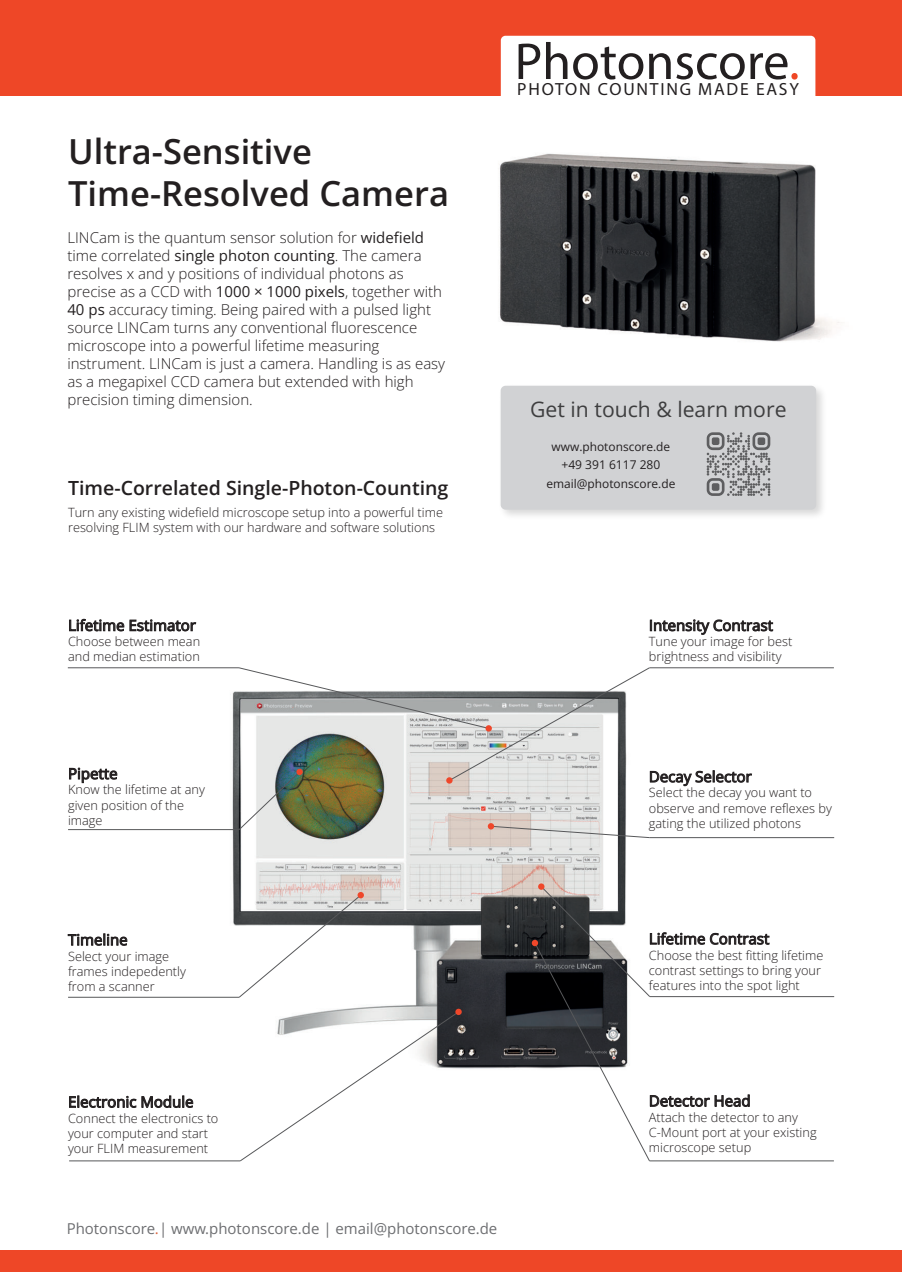
<style>
.page{position:relative;width:902px;height:1272px;background:#fff}
.page>*{position:absolute;margin:0;border:0;box-sizing:border-box;transform-origin:0 0}
.t1{font:52.2px "Myriad Pro";color:#231f20}
.t2{font:600 34.5px/41.4px "Open Sans";color:#231f20}
.t3{font:21.15px "Open Sans";color:#3e3e3f}
.t4{font:600 19.5px "Open Sans";color:#231f20}
.t5{font:17.55px "Myriad Pro";letter-spacing:.1em;color:#231f20}
.t6{font:300 15px/18px "Open Sans";color:#231f20}
.t7{font:15px "Open Sans";color:#231f20}
.t8{font:15px "Open Sans";color:#6d6e71}
.t9{font:300 12.75px/15.3px "Open Sans";color:#231f20}
.t10{font:12px "Open Sans";color:#231f20}
.t11{font:11.85px "Open Sans";color:#231f20}
.s1{font-weight:400}
.s2{color:#ef4725}
.s3{font-family:"Myriad Pro";color:#db633d}
</style>
<div class="page">
<img style="left:500px;top:153px;width:340px;height:189px">
<img style="left:172px;top:619px;width:514px;height:450px">
<div style="left:501px;top:386px;width:314px;height:123px;background:#d1d2d4;border-radius:4px"></div>
<div style="left:500px;top:386px;width:316px;height:123px;border:2px solid #d1d2d4;border-radius:4px"></div>
<svg style="left:706px;top:432px;width:64px;height:64px"></svg>
<svg style="left:69px;top:619px;width:55px;height:12px"></svg>
<svg style="left:130px;top:619px;width:66px;height:12px"></svg>
<svg style="left:69px;top:767px;width:48px;height:16px"></svg>
<svg style="left:68px;top:933px;width:59px;height:12px"></svg>
<svg style="left:69px;top:1095px;width:124px;height:12px"></svg>
<svg style="left:650px;top:619px;width:123px;height:15px"></svg>
<hr style="left:68px;top:667px;width:171px;height:1px;background:#57585a">
<hr style="left:68px;top:829px;width:171px;height:1px;background:#57585a">
<hr style="left:68px;top:997px;width:171px;height:1px;background:#57585a">
<svg style="left:239px;top:894px;width:122px;height:103px"></svg>
<div style="left:357px;top:892px;width:7px;height:6px;background:#ef472a;border-radius:50%"></div>
<hr style="left:69px;top:1160px;width:171px;height:1px;background:#57585a">
<svg style="left:240px;top:1011px;width:219px;height:150px"></svg>
<div style="left:455px;top:1008px;width:6px;height:7px;background:#ef472a;border-radius:50%"></div>
<hr style="left:649px;top:667px;width:184px;height:1px;background:#57585a">
<hr style="left:649px;top:837px;width:185px;height:1px;background:#57585a">
<svg style="left:238px;top:667px;width:513px;height:171px"></svg>
<div style="left:487px;top:823px;width:7px;height:6px;background:#ef472a;border-radius:50%"></div>
<hr style="left:649px;top:996px;width:185px;height:1px;background:#57585a">
<hr style="left:649px;top:1160px;width:184px;height:1px;background:#57585a">
<svg style="left:534px;top:883px;width:235px;height:278px"></svg>
<svg style="left:531px;top:939px;width:7px;height:7px"></svg>
<div style="left:0;top:1250px;width:901px;height:21px;background:#ee4727"></div>
<div style="left:0;top:0;width:901px;height:96px;background:#ee4727"></div>
<div style="left:500px;top:36px;width:315px;height:76px;background:#fff;border-radius:5px"></div>
<h2 class="t2" style="left:68px;top:135px;width:382px">Ultra-Sensitive<br>Time-Resolved Camera</h2>
<p class="t6" style="left:67px;top:230px;width:379px">LINCam is the quantum sensor solution for <span class="s1">widefield </span>time correlated <span class="s1">single photon counting</span>. The camera resolves x and y positions of individual photons as precise as a CCD with <span class="s1">1000 × 1000 pixels</span>, together with <span class="s1">40 ps</span> accuracy timing. Being paired with a pulsed light source LINCam turns any conventional fluorescence microscope into a powerful lifetime measuring instrument. LINCam is just a camera. Handling is as easy as a megapixel CCD camera but extended with high precision timing dimension.</p>
<h3 class="t4" style="left:68px;top:480px;width:382px">Time-Correlated Single-Photon-Counting</h3>
<p class="t9" style="left:68px;top:504px;width:376px">Turn any existing widefield microscope setup into a powerful time resolving FLIM system with our hardware and software solutions</p>
<p class="t7" style="left:68px;top:615px;width:129px">Lifetime Estimator</p>
<p class="t9" style="left:68px;top:635px;width:134px">Choose between mean and median estimation</p>
<h1 class="t1" style="left:514px;top:30px;width:286px">Photonscore<span class="s2">.</span></h1>
<h3 class="t5" style="left:517px;top:79px;width:283px">PHOTON COUNTING MADE EASY</h3>
<h3 class="t3" style="left:530px;top:395px;width:258px">Get in touch &amp; learn more</h3>
<p class="t11" style="left:551px;top:438px;width:120px">www.photonscore.de</p>
<p class="t11" style="left:546px;top:476px;width:130px">email@photonscore.de</p>
<p class="t10" style="left:561px;top:457px;width:100px">+49 391 6117 280</p>
<p class="t7" style="left:648px;top:615px;width:126px">Intensity Contrast</p>
<p class="t9" style="left:648px;top:635px;width:145px">Tune your image for best brightness and visibility</p>
<p class="t7" style="left:68px;top:763px;width:51px">Pipette</p>
<p class="t9" style="left:68px;top:783px;width:138px">Know the lifetime at any given position of the image</p>
<p class="t7" style="left:68px;top:929px;width:61px">Timeline</p>
<p class="t9" style="left:68px;top:949px;width:119px">Select your image frames indepedently from a scanner</p>
<p class="t7" style="left:68px;top:1091px;width:127px">Electronic Module</p>
<p class="t9" style="left:68px;top:1111px;width:152px">Connect the electronics to your computer and start your FLIM measurement</p>
<p class="t8" style="left:67px;top:1217px;width:432px">Photonscore<span class="s3">.</span> | www.photonscore.de | email@photonscore.de</p>
<p class="t7" style="left:648px;top:766px;width:104px">Decay Selector</p>
<p class="t9" style="left:648px;top:786px;width:184px">Select the decay you want to observe and remove reflexes by gating the utilized photons</p>
<p class="t7" style="left:648px;top:928px;width:122px">Lifetime Contrast</p>
<p class="t9" style="left:648px;top:946px;width:176px">Choose the best fitting lifetime contrast settings to bring your features into the spot light</p>
<p class="t7" style="left:649px;top:1090px;width:103px">Detector Head</p>
<p class="t9" style="left:649px;top:1110px;width:169px">Attach the detector to any<br>C-Mount port at your existing microscope setup</p>
</div>
